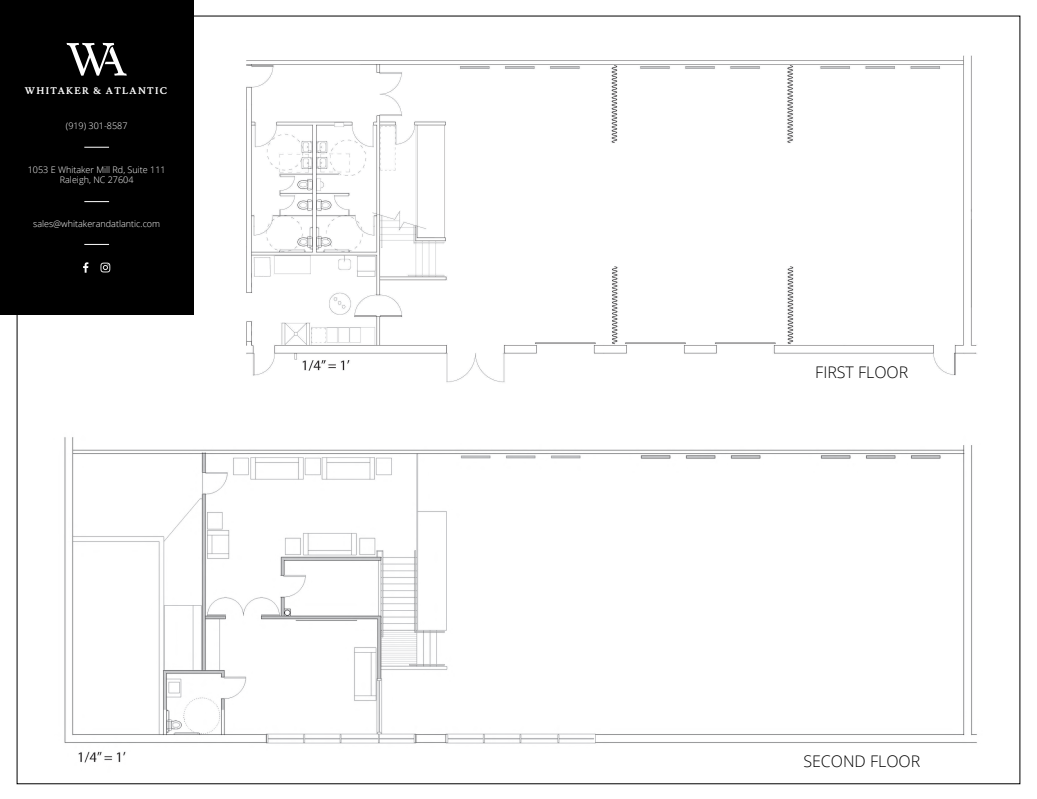
<style>
.page{position:relative;width:1037px;height:799px;background:#fff}
.page>*{position:absolute;margin:0;border:0;box-sizing:border-box;transform-origin:0 0}
.t1{font:300 16px "Open Sans";color:#000}
.t2{font:700 9.52px "Lusitana";letter-spacing:.14em;color:#fff}
.t3{font:300 9px/10.8px "Open Sans";color:#fff;text-align:center}
</style>
<div class="page">
<img style="left:193px;top:10px;width:828px;height:389px">
<img style="left:16px;top:399px;width:1005px;height:386px">
<div style="left:0;top:0;width:193px;height:315px;background:#000"></div>
<svg style="left:67px;top:43px;width:60px;height:33px"></svg>
<svg style="left:84px;top:147px;width:25px;height:1px"></svg>
<svg style="left:84px;top:201px;width:25px;height:1px"></svg>
<svg style="left:84px;top:244px;width:25px;height:1px"></svg>
<svg style="left:83px;top:262px;width:5px;height:10px"></svg>
<svg style="left:100px;top:262px;width:10px;height:10px"></svg>
<p class="t2" style="left:25px;top:85px;width:144px">WHITAKER &amp; ATLANTIC</p>
<p class="t3" style="left:66px;top:120px;width:63px">(919) 301-8587</p>
<p class="t3" style="left:28px;top:164px;width:139px">1053 E Whitaker Mill Rd, Suite 111<br>Raleigh, NC 27604</p>
<p class="t3" style="left:33px;top:218px;width:129px">sales@whitakerandatlantic.com</p>
<h1 class="t1" style="left:815px;top:361px;width:95px">FIRST FLOOR</h1>
<h1 class="t1" style="left:803px;top:750px;width:118px">SECOND FLOOR</h1>
</div>
